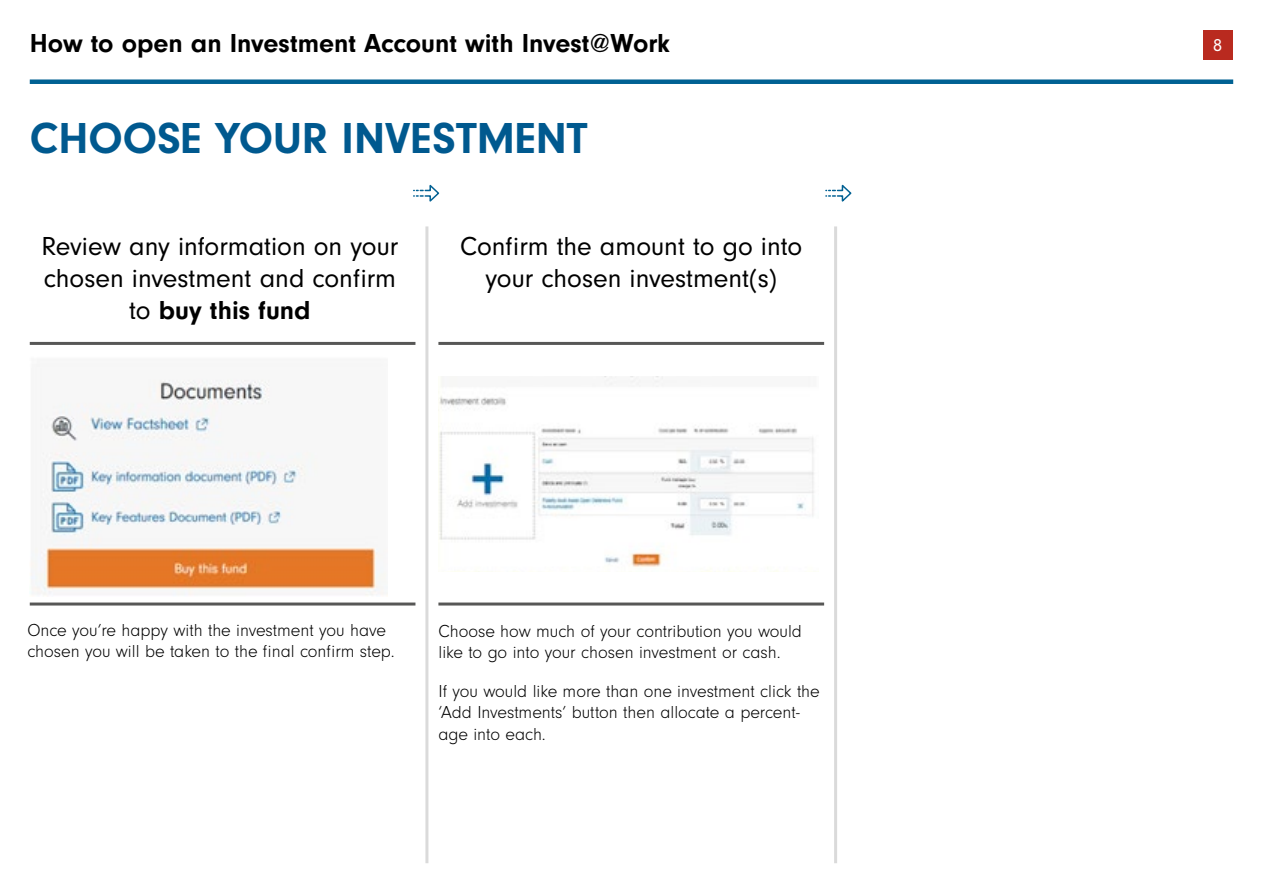
<style>
.page{position:relative;width:1263px;height:893px;background:#fff}
.page>*{position:absolute;margin:0;border:0;box-sizing:border-box;transform-origin:0 0}
.t1{font:700 45px "Neuzeit Gro";color:#00598f}
.t2{font:27px/32.4px "Neuzeit Gro";color:#000;text-align:center}
.t3{font:700 27px "Neuzeit Gro";color:#000}
.t4{font:300 18px/21.6px "Neuzeit Gro";color:#000}
.t5{font:18px "Neuzeit Gro";color:#fff}
.s1{font-weight:700}
</style>
<div class="page">
<div style="left:30px;top:79px;width:1203px;height:5px;background:#006193"></div>
<div style="left:1203px;top:30px;width:30px;height:30px;background:#b92a1f"></div>
<hr style="left:425px;top:226px;width:3px;height:637px;background:#dadada">
<hr style="left:30px;top:342px;width:385px;height:3px;background:#575756">
<hr style="left:438px;top:342px;width:386px;height:3px;background:#575756">
<hr style="left:30px;top:602px;width:385px;height:3px;background:#575756">
<hr style="left:438px;top:602px;width:386px;height:3px;background:#575756">
<svg style="left:414px;top:184px;width:26px;height:18px"></svg>
<svg style="left:826px;top:184px;width:26px;height:18px"></svg>
<hr style="left:834px;top:226px;width:3px;height:637px;background:#dadada">
<img style="left:438px;top:377px;width:376px;height:194px">
<img style="left:31px;top:379px;width:357px;height:217px">
<h2 class="t3" style="left:30px;top:28px;width:642px">How to open an Investment Account with Invest@Work</h2>
<p class="t5" style="left:1213px;top:35px;width:10px">8</p>
<h1 class="t1" style="left:30px;top:113px;width:559px">CHOOSE YOUR INVESTMENT</h1>
<h2 class="t2" style="left:41px;top:230px;width:358px">Review any information on your chosen investment and confirm to <span class="s1">buy this fund</span></h2>
<h2 class="t2" style="left:460px;top:230px;width:344px">Confirm the amount to go into your chosen investment(s)</h2>
<p class="t4" style="left:27px;top:619px;width:369px">Once you’re happy with the investment you have chosen you will be taken to the final confirm step.</p>
<p class="t4" style="left:438px;top:620px;width:365px">Choose how much of your contribution you would like to go into your chosen investment or cash.</p>
<p class="t4" style="left:438px;top:680px;width:383px">If you would like more than one investment click the ‘Add Investments’ button then allocate a percent&shy;age into each.</p>
</div>
